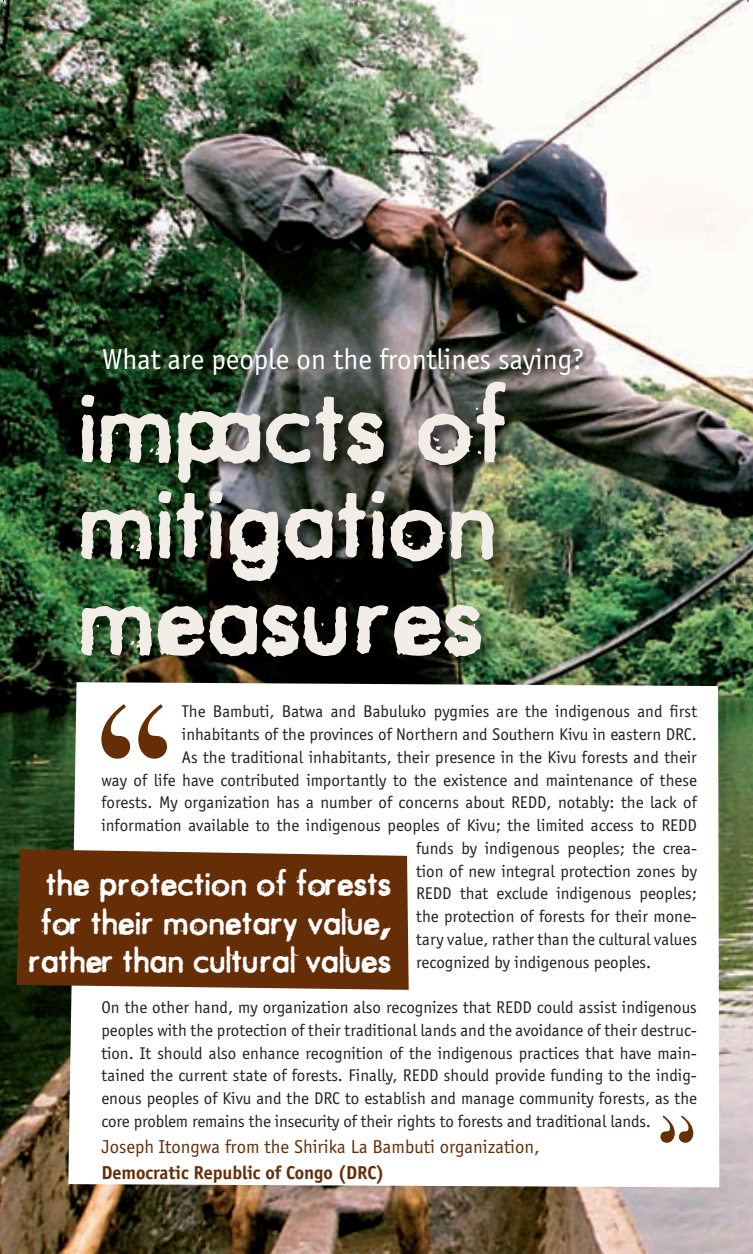
<style>
.page{position:relative;width:753px;height:1254px;background:#fff}
.page>*{position:absolute;margin:0;border:0;box-sizing:border-box;transform-origin:0 0}
.t1{font:105.88px/96.2px "City Contrasts";color:#f3ede8;text-align:justify}
.t2{font:35px/38.5px "City Contrasts";color:#fff;text-align:center}
.t3{font:29.75px "Officina Sans";color:#fff}
.t4{font:19.25px "Officina Sans";color:#652e07}
.t5{font:700 19.25px "Officina Sans";color:#652e07}
.t6{font:17.5px/22.8px "Officina Sans";color:#231f20;text-align:justify}
</style>
<div class="page">
<img style="left:0;top:0;width:753px;height:1254px">
<img style="left:77px;top:378px;width:676px;height:343px">
<svg style="left:68px;top:682px;width:651px;height:505px"></svg>
<svg style="left:101px;top:704px;width:66px;height:54px"></svg>
<svg style="left:660px;top:1115px;width:33px;height:27px"></svg>
<div style="left:17px;top:849px;width:391px;height:141px;background:#652e07"></div>
<svg style="left:0;top:1251px;width:4px;height:3px"></svg>
<svg style="left:746px;top:1251px;width:7px;height:3px"></svg>
<h3 class="t3" style="left:103px;top:342px;width:483px">What are people on the frontlines saying?</h3>
<h1 class="t1" style="left:78px;top:385px;width:431px">impacts of mitigation measures</h1>
<p class="t6" style="left:182px;top:700px;width:516px">The Bambuti, Batwa and Babuluko pygmies are the indigenous and first</p>
<p class="t6" style="left:182px;top:723px;width:516px">inhabitants of the provinces of Northern and Southern Kivu in eastern DRC.</p>
<p class="t6" style="left:182px;top:746px;width:516px">As the traditional inhabitants, their presence in the Kivu forests and their</p>
<p class="t6" style="left:101px;top:768px;width:597px">way of life have contributed importantly to the existence and maintenance of these</p>
<p class="t6" style="left:101px;top:791px;width:597px">forests. My organization has a number of concerns about REDD, notably: the lack of</p>
<p class="t6" style="left:101px;top:814px;width:597px">information available to the indigenous peoples of Kivu; the limited access to REDD</p>
<p class="t6" style="left:416px;top:837px;width:282px">funds by indigenous peoples; the crea-</p>
<p class="t6" style="left:416px;top:859px;width:282px">tion of new integral protection zones by</p>
<p class="t6" style="left:416px;top:882px;width:282px">REDD that exclude indigenous peoples;</p>
<p class="t6" style="left:416px;top:905px;width:282px">the protection of forests for their mone-</p>
<p class="t6" style="left:416px;top:928px;width:282px">tary value, rather than the cultural values</p>
<p class="t6" style="left:416px;top:950px;width:236px">recognized by indigenous peoples.</p>
<p class="t6" style="left:101px;top:996px;width:597px">On the other hand, my organization also recognizes that REDD could assist indigenous peoples with the protection of their traditional lands and the avoidance of their destruc&shy;tion. It should also enhance recognition of the indigenous practices that have main&shy;tained the current state of forests. Finally, REDD should provide funding to the indig&shy;enous peoples of Kivu and the DRC to establish and manage community forests, as the core problem remains the insecurity of their rights to forests and traditional lands.</p>
<p class="t4" style="left:101px;top:1136px;width:440px">Joseph Itongwa from the Shirika La Bambuti organization,</p>
<p class="t5" style="left:101px;top:1161px;width:284px">Democratic Republic of Congo (DRC)</p>
<h2 class="t2" style="left:28px;top:866px;width:364px">the protection of forests for their monetary value, rather than cultural values</h2>
</div>
